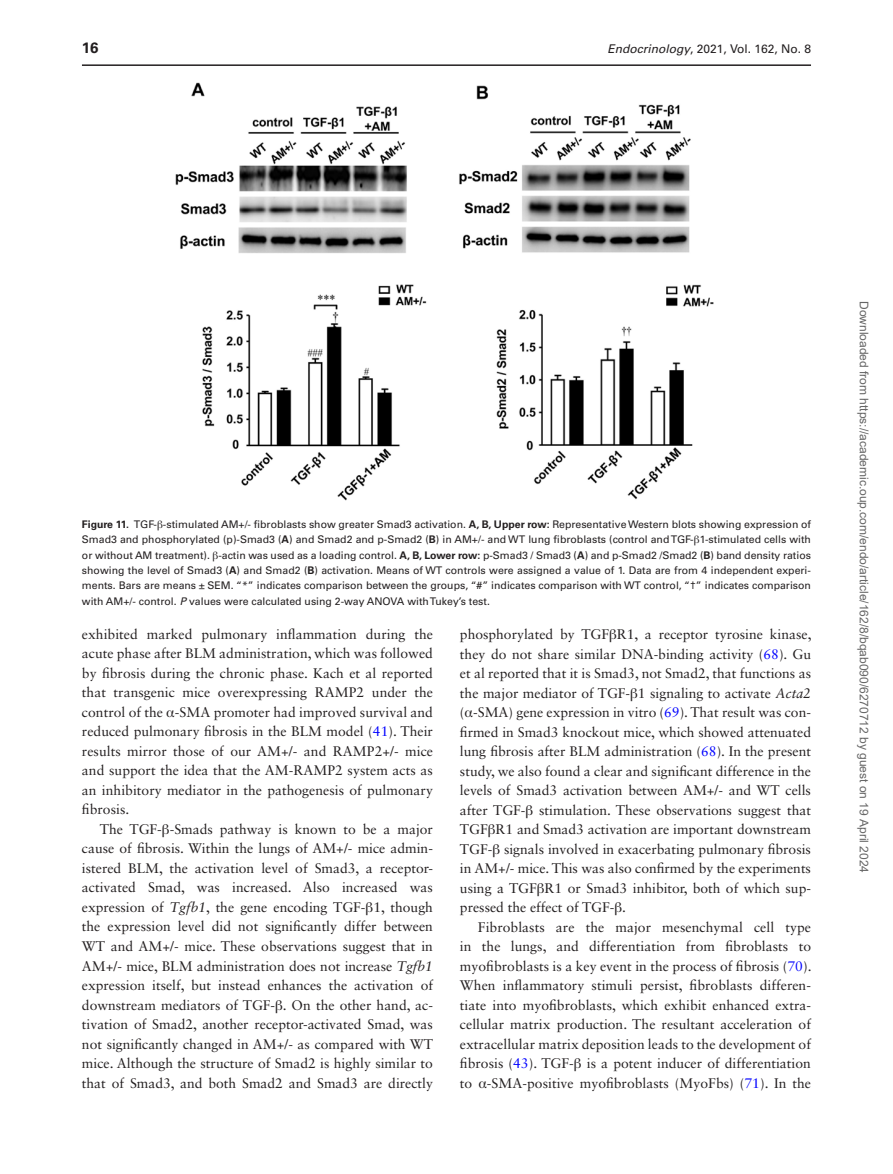
<style>
.page{position:relative;width:893px;height:1174px;background:#fff}
.page>*{position:absolute;margin:0;border:0;box-sizing:border-box;transform-origin:0 0}
.t1{font:700 15px "Univers LT Std";color:#231f20}
.t2{font:13.8px/19.5px "Sabon LT Std";color:#231f20;text-align:justify}
.t3{font:12px "Arial";color:#666}
.t4{font:12px "Univers LT Std";color:#231f20}
.t5{font:10.5px/15.3px "Univers LT Std";color:#231f20;text-align:justify}
.s1{font-style:italic}
.s2{font-weight:700}
.s3{font-family:"Gandhari Unicode"}
.s4{color:#00f}
</style>
<div class="page">
<hr style="left:82px;top:64px;width:729px;height:2px;background:#231f20">
<img style="left:176px;top:82px;width:538px;height:419px">
<p class="t1" style="left:82px;top:39px;width:18px">16</p>
<p class="t4" style="left:607px;top:42px;width:205px"><span class="s1">Endocrinology</span>, 2021, Vol. 162, No. 8</p>
<p class="t5" style="left:82px;top:516px;width:731px"><span class="s2">Figure 11.</span> TGF-<span class="s3">β</span>-stimulated AM+/- fibroblasts show greater Smad3 activation. <span class="s2">A, B, Upper row:</span> Representative Western blots showing expression of Smad3 and phosphorylated (p)-Smad3 (<span class="s2">A</span>) and Smad2 and p-Smad2 (<span class="s2">B</span>) in AM+/- and WT lung fibroblasts (control and TGF-<span class="s3">β</span>1-stimulated cells with or without AM treatment). <span class="s3">β</span>-actin was used as a loading control. <span class="s2">A, B, Lower row:</span> p-Smad3 / Smad3 (<span class="s2">A</span>) and p-Smad2 /Smad2 (<span class="s2">B</span>) band density ratios showing the level of Smad3 (<span class="s2">A</span>) and Smad2 (<span class="s2">B</span>) activation. Means of WT controls were assigned a value of 1. Data are from 4 independent experi&shy;ments. Bars are means ± SEM. “*” indicates comparison between the groups, “#” indicates comparison with WT control, “†” indicates comparison with AM+/- control. <span class="s1">P</span> values were calculated using 2-way ANOVA with Tukey’s test.</p>
<p class="t2" style="left:82px;top:624px;width:353px">exhibited marked pulmonary inflammation during the acute phase after BLM administration, which was followed by fibrosis during the chronic phase. Kach et al reported that transgenic mice overexpressing RAMP2 under the control of the <span class="s3">α</span>-SMA promoter had improved survival and reduced pulmonary fibrosis in the BLM model (<span class="s4">41</span>). Their results mirror those of our AM+/- and RAMP2+/- mice and support the idea that the AM-RAMP2 system acts as an inhibitory mediator in the pathogenesis of pulmonary fibrosis.</p>
<p class="t2" style="left:82px;top:819px;width:353px;text-indent:18px">The TGF-<span class="s3">β</span>-Smads pathway is known to be a major cause of fibrosis. Within the lungs of AM+/- mice admin&shy;istered BLM, the activation level of Smad3, a receptor&shy;activated Smad, was increased. Also increased was expression of <span class="s1">Tgfb1</span>, the gene encoding TGF-<span class="s3">β</span>1, though the expression level did not significantly differ between WT and AM+/- mice. These observations suggest that in AM+/- mice, BLM administration does not increase <span class="s1">Tgfb1 </span>expression itself, but instead enhances the activation of downstream mediators of TGF-<span class="s3">β</span>. On the other hand, ac&shy;tivation of Smad2, another receptor-activated Smad, was not significantly changed in AM+/- as compared with WT mice. Although the structure of Smad2 is highly similar to that of Smad3, and both Smad2 and Smad3 are directly</p>
<p class="t2" style="left:460px;top:624px;width:353px">phosphorylated by TGF<span class="s3">β</span>R1, a receptor tyrosine kinase, they do not share similar DNA-binding activity (<span class="s4">68</span>). Gu et al reported that it is Smad3, not Smad2, that functions as the major mediator of TGF-<span class="s3">β</span>1 signaling to activate <span class="s1">Acta2 </span>(<span class="s3">α</span>-SMA) gene expression in vitro (<span class="s4">69</span>). That result was con&shy;firmed in Smad3 knockout mice, which showed attenuated lung fibrosis after BLM administration (<span class="s4">68</span>). In the present study, we also found a clear and significant difference in the levels of Smad3 activation between AM+/- and WT cells after TGF-<span class="s3">β</span> stimulation. These observations suggest that TGF<span class="s3">β</span>R1 and Smad3 activation are important downstream TGF-<span class="s3">β</span> signals involved in exacerbating pulmonary fibrosis in AM+/- mice. This was also confirmed by the experiments using a TGF<span class="s3">β</span>R1 or Smad3 inhibitor, both of which sup&shy;pressed the effect of TGF-<span class="s3">β</span>.</p>
<p class="t2" style="left:460px;top:917px;width:353px;text-indent:18px">Fibroblasts are the major mesenchymal cell type in the lungs, and differentiation from fibroblasts to myofibroblasts is a key event in the process of fibrosis (<span class="s4">70</span>).<br>When inflammatory stimuli persist, fibroblasts differen&shy;tiate into myofibroblasts, which exhibit enhanced extra&shy;cellular matrix production. The resultant acceleration of extracellular matrix deposition leads to the development of fibrosis (<span class="s4">43</span>). TGF-<span class="s3">β</span> is a potent inducer of differentiation to <span class="s3">α</span>-SMA-positive myofibroblasts (MyoFbs) (<span class="s4">71</span>). In the</p>
<p class="t3" style="left:868px;top:301px;width:574px;rotate:90deg">Downloaded from https://academic.oup.com/endo/article/162/8/bqab090/6270712 by guest on 19 April 2024</p>
</div>
